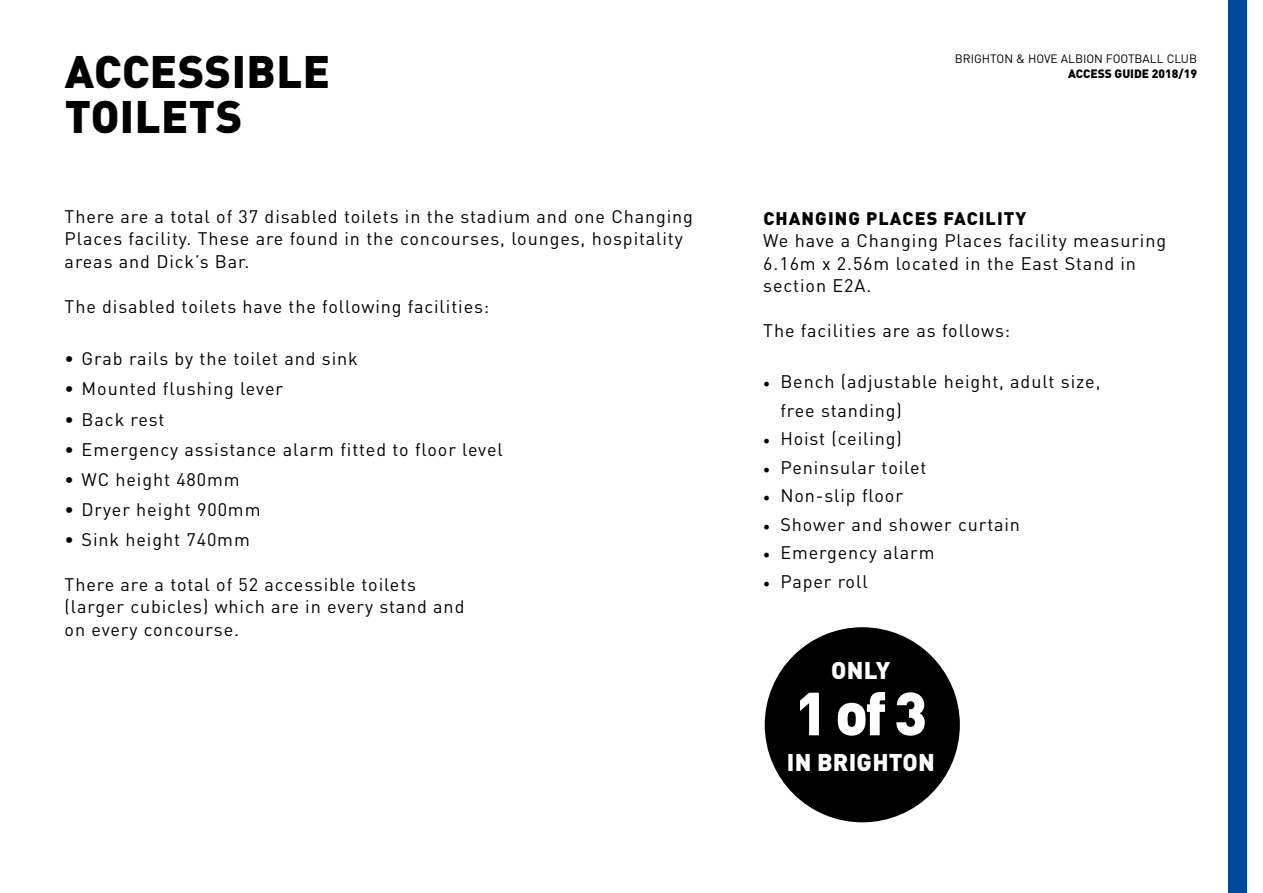
<style>
.page{position:relative;width:1263px;height:893px;background:#fff}
.page>*{position:absolute;margin:0;border:0;box-sizing:border-box;transform-origin:0 0}
.t1{font:900 59.85px "DIN Pro";color:#fff}
.t2{font:900 45px/45px "DIN Pro";letter-spacing:.01em;color:#000}
.t3{font:900 24px "DIN Pro";letter-spacing:.01em;color:#fff}
.t4{font:18px/22.5px "DIN Pro";letter-spacing:.05em;color:#000}
.t5{font:900 18px "DIN Pro";letter-spacing:.06em;color:#000}
.t6{font:12px "DIN Pro";color:#000}
.t7{font:900 12px "DIN Pro";color:#000}
.s1{font-family:"Minion Pro"}
</style>
<div class="page">
<div style="left:1228px;top:0;width:19px;height:893px;background:#00489a"></div>
<div style="left:765px;top:627px;width:195px;height:195px;background:#000;border-radius:50%"></div>
<h2 class="t2" style="left:65px;top:48px;width:267px">ACCESSIBLE<br>TOILETS</h2>
<p class="t4" style="left:65px;top:204px;width:630px">There are a total of 37 disabled toilets in the stadium and one Changing<br>Places facility. These are found in the concourses, lounges, hospitality areas and Dick’s Bar.</p>
<p class="t4" style="left:65px;top:294px;width:426px">The disabled toilets have the following facilities:</p>
<p class="t4" style="left:65px;top:347px;width:295px">• Grab rails by the toilet and sink</p>
<p class="t4" style="left:65px;top:377px;width:220px">• Mounted flushing lever</p>
<p class="t4" style="left:65px;top:407px;width:101px">• Back rest</p>
<p class="t4" style="left:65px;top:437px;width:440px">• Emergency assistance alarm fitted to floor level</p>
<p class="t4" style="left:65px;top:467px;width:177px">• WC height 480mm</p>
<p class="t4" style="left:65px;top:497px;width:197px">• Dryer height 900mm</p>
<p class="t4" style="left:65px;top:527px;width:187px">• Sink height 740mm</p>
<p class="t4" style="left:65px;top:572px;width:401px">There are a total of 52 accessible toilets (larger cubicles) which are in every stand and on every concourse.</p>
<p class="t6" style="left:955px;top:51px;width:244px">BRIGHTON &amp; HOVE ALBION FOOTBALL CLUB</p>
<p class="t7" style="left:1068px;top:65px;width:130px">ACCESS GUIDE 2018/19</p>
<p class="t5" style="left:763px;top:206px;width:264px">CHANGING PLACES FACILITY</p>
<p class="t4" style="left:763px;top:229px;width:404px">We have a Changing Places facility measuring<br>6.16m x 2.56m located in the East Stand in section E2A.</p>
<p class="t4" style="left:763px;top:319px;width:248px">The facilities are as follows:</p>
<p class="t4" style="left:780px;top:367px;width:322px;line-height:28.5px;text-indent:-17px"><span class="s1">•</span> Bench (adjustable height, adult size, free standing)</p>
<p class="t4" style="left:763px;top:427px;width:140px"><span class="s1">•</span> Hoist (ceiling)</p>
<p class="t4" style="left:763px;top:455px;width:165px"><span class="s1">•</span> Peninsular toilet</p>
<p class="t4" style="left:763px;top:484px;width:141px"><span class="s1">•</span> Non-slip floor</p>
<p class="t4" style="left:763px;top:512px;width:258px"><span class="s1">•</span> Shower and shower curtain</p>
<p class="t4" style="left:763px;top:541px;width:173px"><span class="s1">•</span> Emergency alarm</p>
<p class="t4" style="left:763px;top:569px;width:106px"><span class="s1">•</span> Paper roll</p>
<h3 class="t3" style="left:831px;top:654px;width:61px">ONLY</h3>
<h1 class="t1" style="left:795px;top:673px;width:134px">1 of 3</h1>
<h3 class="t3" style="left:787px;top:746px;width:150px">IN BRIGHTON</h3>
</div>
